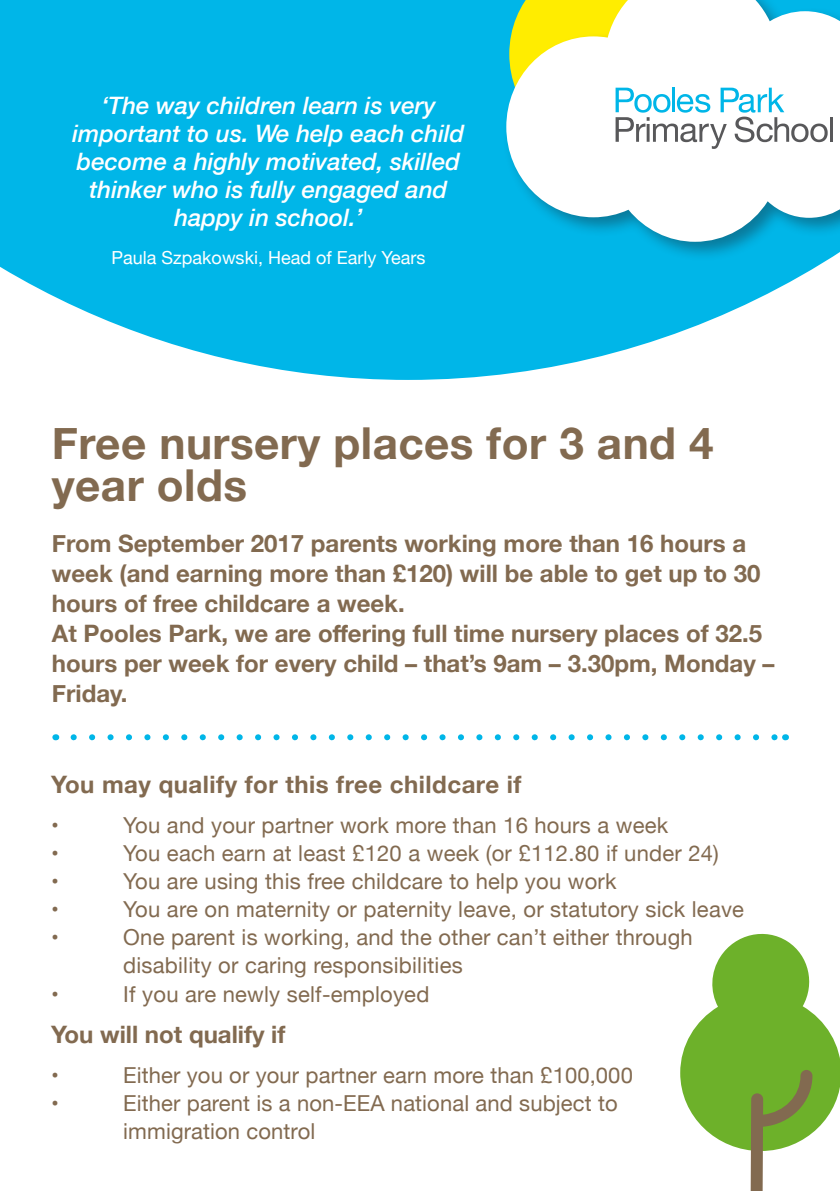
<style>
.page{position:relative;width:840px;height:1191px;background:#fff}
.page>*{position:absolute;margin:0;border:0;box-sizing:border-box;transform-origin:0 0}
.t1{font:700 44px/42px "Helvetica Neue";letter-spacing:.01em;color:#826a50}
.t2{font:700 24px/30px "Helvetica Neue";color:#826a50}
.t3{font:italic 500 24px/28px "Helvetica Neue";color:#fff}
.t4{font:700 24px "Helvetica Neue";letter-spacing:.02em;color:#826a50}
.t5{font:22px "Helvetica Neue";letter-spacing:.01em;color:#826a50}
.t6{font:18px "Helvetica Neue";color:#fff}
</style>
<div class="page">
<svg style="left:0;top:0;width:824px;height:380px;background:#22bfeb"></svg>
<div style="left:501px;top:0;width:338px;height:262px;background:#1a171c;opacity:.38"></div>
<svg style="left:506px;top:0;width:333px;height:242px"></svg>
<svg style="left:509px;top:0;width:318px;height:149px"></svg>
<hr style="left:829px;top:117px;width:3px;height:25px;background:#58585a">
<svg style="left:73px;top:734px;width:702px;height:6px"></svg>
<svg style="left:680px;top:933px;width:159px;height:258px"></svg>
<p class="t3" style="left:101px;top:90px;width:335px">‘The way children learn is very</p>
<p class="t3" style="left:72px;top:118px;width:393px">important to us. We help each child become a highly motivated, skilled</p>
<p class="t3" style="left:90px;top:174px;width:359px">thinker who is fully engaged and</p>
<p class="t3" style="left:174px;top:202px;width:190px">happy in school.’</p>
<p class="t6" style="left:111px;top:245px;width:315px">Paula Szpakowski, Head of Early Years</p>
<p class="t1" style="left:52px;top:423px;width:663px">Free nursery places for 3 and 4 year olds</p>
<p class="t2" style="left:52px;top:529px;width:709px">From September 2017 parents working more than 16 hours a week (and earning more than £120) will be able to get up to 30 hours of free childcare a week.</p>
<p class="t2" style="left:52px;top:619px;width:723px">At Pooles Park, we are offering full time nursery places of 32.5 hours per week for every child – that’s 9am – 3.30pm, Monday –<br>Friday.</p>
<p class="t4" style="left:51px;top:765px;width:471px">You may qualify for this free childcare if</p>
<p class="t5" style="left:51px;top:809px;width:9px">•</p>
<p class="t5" style="left:123px;top:809px;width:546px">You and your partner work more than 16 hours a week</p>
<p class="t5" style="left:51px;top:837px;width:9px">•</p>
<p class="t5" style="left:123px;top:837px;width:597px">You each earn at least £120 a week (or £112.80 if under 24)</p>
<p class="t5" style="left:51px;top:865px;width:9px">•</p>
<p class="t5" style="left:123px;top:865px;width:494px">You are using this free childcare to help you work</p>
<p class="t5" style="left:51px;top:893px;width:9px">•</p>
<p class="t5" style="left:123px;top:893px;width:622px">You are on maternity or paternity leave, or statutory sick leave</p>
<p class="t5" style="left:51px;top:921px;width:9px">•</p>
<p class="t5" style="left:123px;top:921px;width:571px">One parent is working, and the other can’t either through</p>
<p class="t5" style="left:123px;top:949px;width:341px">disability or caring responsibilities</p>
<p class="t5" style="left:51px;top:978px;width:9px">•</p>
<p class="t5" style="left:123px;top:978px;width:307px">If you are newly self-employed</p>
<p class="t2" style="left:51px;top:1019px;width:236px">You will not qualify if</p>
<p class="t5" style="left:51px;top:1059px;width:9px">•</p>
<p class="t5" style="left:123px;top:1059px;width:511px">Either you or your partner earn more than £100,000</p>
<p class="t5" style="left:51px;top:1087px;width:9px">•</p>
<p class="t5" style="left:123px;top:1087px;width:495px">Either parent is a non-EEA national and subject to</p>
<p class="t5" style="left:123px;top:1115px;width:193px">immigration control</p>
</div>
